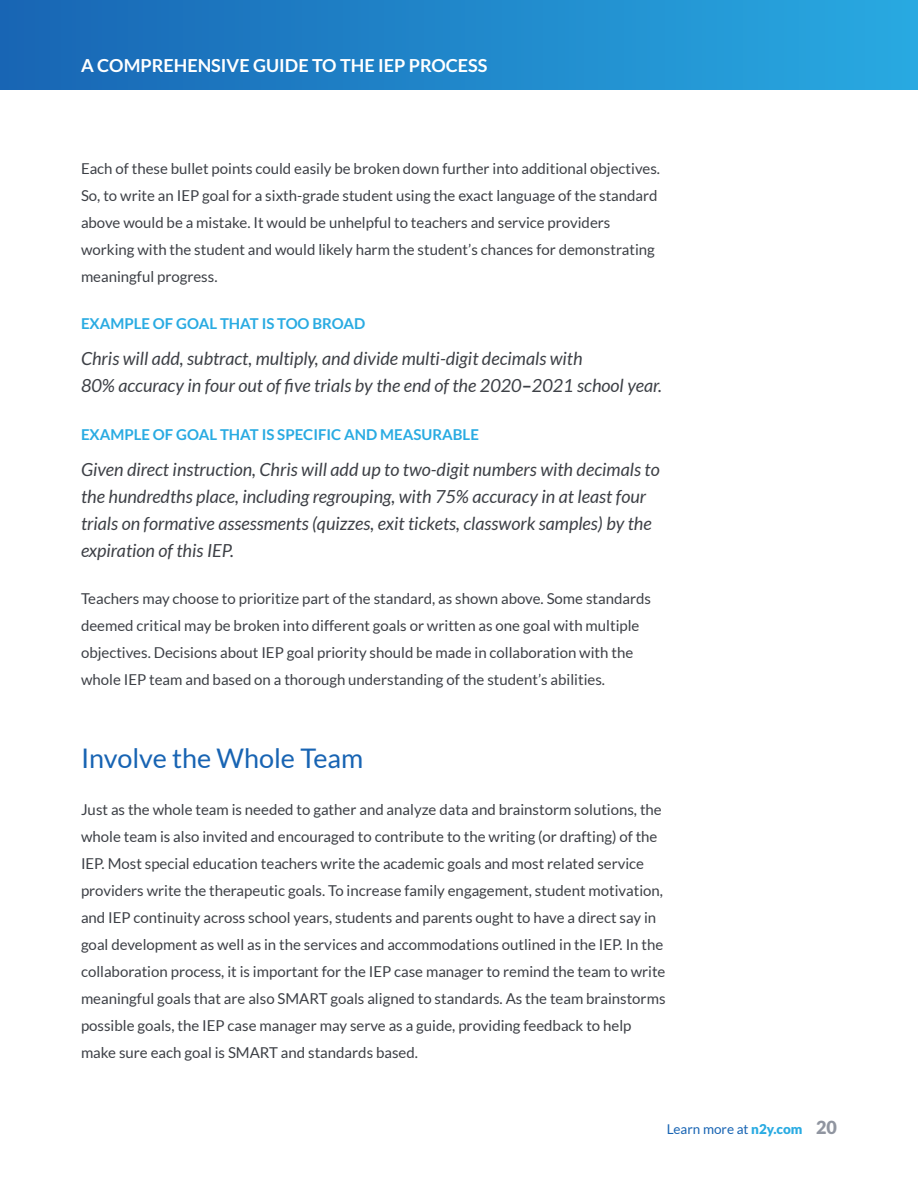
<style>
.page{position:relative;width:918px;height:1188px;background:#fff}
.page>*{position:absolute;margin:0;border:0;box-sizing:border-box;transform-origin:0 0}
.t1{font:27px "Lato";color:#1864b3}
.t2{font:italic 18px/27px "Lato";color:#3d4046}
.t3{font:700 18px "Lato";color:#fff}
.t4{font:15px/27px "Lato";color:#3d4046}
.t5{font:700 15px "Lato";color:#29abe2}
.t6{font:13.5px "Lato";color:#1864b3}
.s1{font-weight:700;font-style:normal}
.s2{font-weight:900;color:#29abe2}
.s3{font-weight:900;font-size:18px;color:#9095a0}
</style>
<div class="page">
<div style="left:0;top:0;width:918px;height:90px;background:linear-gradient(to right,#1865b4,#29a9e1)"></div>
<p class="t3" style="left:81px;top:55px;width:408px">A COMPREHENSIVE GUIDE TO THE IEP PROCESS</p>
<p class="t4" style="left:81px;top:155px;width:581px">Each of these bullet points could easily be broken down further into additional objectives.<br>So, to write an IEP goal for a sixth-grade student using the exact language of the standard above would be a mistake. It would be unhelpful to teachers and service providers working with the student and would likely harm the student’s chances for demonstrating meaningful progress.</p>
<p class="t5" style="left:81px;top:315px;width:286px">EXAMPLE OF GOAL THAT IS TOO BROAD</p>
<p class="t2" style="left:81px;top:346px;width:582px">Chris will add, subtract, multiply, and divide multi-digit decimals with<br>80% accuracy in four out of five trials by the end of the 2020<span class="s1">–</span>2021 school year.</p>
<p class="t5" style="left:81px;top:426px;width:399px">EXAMPLE OF GOAL THAT IS SPECIFIC AND MEASURABLE</p>
<p class="t2" style="left:81px;top:456px;width:580px">Given direct instruction, Chris will add up to two-digit numbers with decimals to the hundredths place, including regrouping, with 75% accuracy in at least four trials on formative assessments (quizzes, exit tickets, classwork samples) by the expiration of this IEP.</p>
<p class="t4" style="left:81px;top:585px;width:572px">Teachers may choose to prioritize part of the standard, as shown above. Some standards deemed critical may be broken into different goals or written as one goal with multiple objectives. Decisions about IEP goal priority should be made in collaboration with the whole IEP team and based on a thorough understanding of the student’s abilities.</p>
<h1 class="t1" style="left:81px;top:743px;width:284px">Involve the Whole Team</h1>
<p class="t4" style="left:81px;top:796px;width:586px">Just as the whole team is needed to gather and analyze data and brainstorm solutions, the whole team is also invited and encouraged to contribute to the writing (or drafting) of the IEP. Most special education teachers write the academic goals and most related service providers write the therapeutic goals. To increase family engagement, student motivation, and IEP continuity across school years, students and parents ought to have a direct say in goal development as well as in the services and accommodations outlined in the IEP. In the collaboration process, it is important for the IEP case manager to remind the team to write meaningful goals that are also SMART goals aligned to standards. As the team brainstorms possible goals, the IEP case manager may serve as a guide, providing feedback to help make sure each goal is SMART and standards based.</p>
<p class="t6" style="left:667px;top:1122px;width:172px">Learn more at <span class="s2">n2y.com</span> <span class="s3">20</span></p>
</div>
